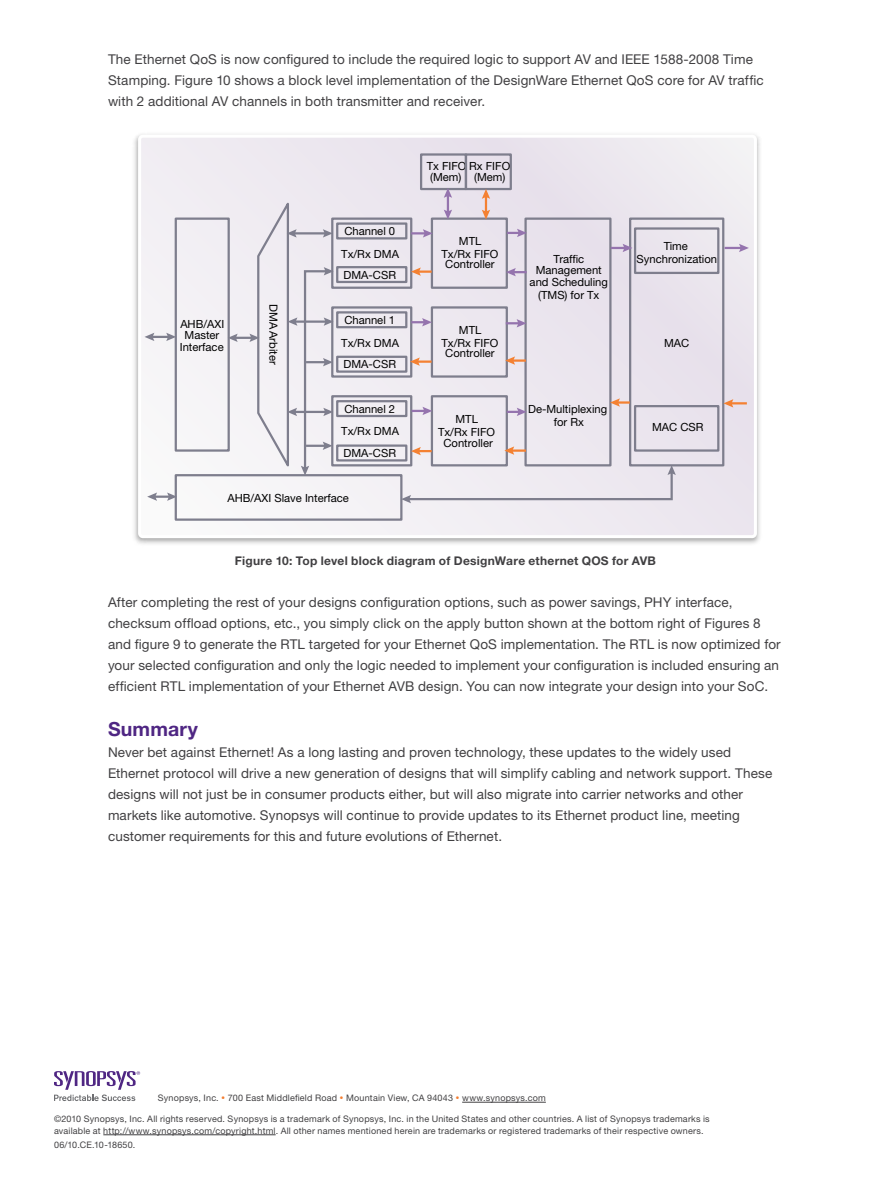
<style>
.page{position:relative;width:891px;height:1188px;background:#fff}
.page>*{position:absolute;margin:0;border:0;box-sizing:border-box;transform-origin:0 0}
.t1{font:700 19.5px "Helvetica Neue LT Std";letter-spacing:.01em;color:#4f2683}
.t2{font:13.5px/21px "Helvetica Neue LT Std";letter-spacing:.01em;color:#414042}
.t3{font:700 12px "Helvetica Neue LT Std";letter-spacing:.02em;color:#414042}
.t4{font:11.25px/12.8px "Helvetica Neue";color:#000;text-align:center}
.t5{font:9px/12px "Helvetica Neue LT Std";letter-spacing:.02em;color:#414042}
.s1{color:#f47d30}
</style>
<div class="page">
<svg style="left:54px;top:1071px;width:86px;height:30px"></svg>
<hr style="left:462px;top:1102px;width:84px;height:1px;background:#414042">
<hr style="left:103px;top:1135px;width:173px;height:1px;background:#414042">
<img style="left:134px;top:134px;width:626px;height:410px">
<svg style="left:142px;top:139px;width:611px;height:395px"></svg>
<div style="left:138px;top:135px;width:619px;height:403px;border:3px solid #fff;border-radius:3px"></div>
<div style="left:175px;top:218px;width:55px;height:234px;border:2px solid #7e7e8d"></div>
<div style="left:175px;top:474px;width:228px;height:47px;border:2px solid #7e7e8d"></div>
<div style="left:331px;top:218px;width:81px;height:71px;border:2px solid #7e7e8d"></div>
<div style="left:331px;top:395px;width:81px;height:71px;border:2px solid #7e7e8d"></div>
<div style="left:331px;top:306px;width:81px;height:72px;border:2px solid #7e7e8d"></div>
<div style="left:431px;top:218px;width:77px;height:71px;border:2px solid #7e7e8d"></div>
<div style="left:431px;top:395px;width:77px;height:71px;border:2px solid #7e7e8d"></div>
<div style="left:431px;top:306px;width:77px;height:72px;border:2px solid #7e7e8d"></div>
<div style="left:524px;top:218px;width:88px;height:248px;border:2px solid #7e7e8d"></div>
<div style="left:629px;top:218px;width:95px;height:248px;border:2px solid #7e7e8d"></div>
<div style="left:336px;top:222px;width:71px;height:18px;border:2px solid #7e7e8d"></div>
<div style="left:336px;top:311px;width:71px;height:17px;border:2px solid #7e7e8d"></div>
<div style="left:336px;top:400px;width:71px;height:17px;border:2px solid #7e7e8d"></div>
<div style="left:336px;top:266px;width:71px;height:17px;border:2px solid #7e7e8d"></div>
<div style="left:336px;top:356px;width:71px;height:17px;border:2px solid #7e7e8d"></div>
<div style="left:336px;top:444px;width:71px;height:18px;border:2px solid #7e7e8d"></div>
<div style="left:634px;top:227px;width:85px;height:47px;border:2px solid #7e7e8d"></div>
<div style="left:634px;top:405px;width:85px;height:47px;border:2px solid #7e7e8d"></div>
<div style="left:420px;top:153px;width:47px;height:37px;border:2px solid #7e7e8d"></div>
<div style="left:465px;top:153px;width:47px;height:37px;border:2px solid #7e7e8d"></div>
<svg style="left:145px;top:333px;width:31px;height:8px"></svg>
<svg style="left:147px;top:493px;width:30px;height:8px"></svg>
<svg style="left:228px;top:201px;width:106px;height:275px"></svg>
<svg style="left:401px;top:465px;width:275px;height:38px;background:#e3dfe6"></svg>
<svg style="left:444px;top:188px;width:8px;height:32px"></svg>
<svg style="left:725px;top:244px;width:24px;height:8px"></svg>
<svg style="left:611px;top:244px;width:21px;height:8px"></svg>
<svg style="left:507px;top:229px;width:20px;height:8px"></svg>
<svg style="left:506px;top:319px;width:21px;height:8px"></svg>
<svg style="left:507px;top:408px;width:20px;height:8px"></svg>
<svg style="left:412px;top:407px;width:20px;height:8px"></svg>
<svg style="left:411px;top:318px;width:21px;height:8px"></svg>
<hr style="left:411px;top:232px;width:15px;height:3px;background:#9574ae">
<svg style="left:423px;top:229px;width:10px;height:9px"></svg>
<svg style="left:482px;top:189px;width:8px;height:31px"></svg>
<svg style="left:723px;top:399px;width:24px;height:9px"></svg>
<hr style="left:512px;top:359px;width:14px;height:3px;background:#f48132">
<svg style="left:505px;top:356px;width:10px;height:9px"></svg>
<svg style="left:610px;top:398px;width:20px;height:9px"></svg>
<svg style="left:410px;top:357px;width:22px;height:9px"></svg>
<svg style="left:411px;top:267px;width:21px;height:9px"></svg>
<svg style="left:411px;top:447px;width:21px;height:8px"></svg>
<svg style="left:506px;top:268px;width:21px;height:8px"></svg>
<hr style="left:511px;top:449px;width:15px;height:3px;background:#f48132">
<svg style="left:504px;top:446px;width:10px;height:9px"></svg>
<p class="t2" style="left:108px;top:48px;width:657px">The Ethernet QoS is now configured to include the required logic to support AV and IEEE 1588-2008 Time<br>Stamping. Figure 10 shows a block level implementation of the DesignWare Ethernet QoS core for AV traffic with 2 additional AV channels in both transmitter and receiver.</p>
<p class="t4" style="left:344px;top:224px;width:52px">Channel 0</p>
<p class="t4" style="left:341px;top:247px;width:59px">Tx/Rx DMA</p>
<p class="t4" style="left:180px;top:318px;width:46px;line-height:11.6px">AHB/AXI<br>Master<br>Interface</p>
<p class="t4" style="left:280px;top:304px;width:62px;rotate:90deg">DMA Arbiter</p>
<p class="t4" style="left:344px;top:268px;width:54px">DMA-CSR</p>
<p class="t4" style="left:344px;top:313px;width:52px">Channel 1</p>
<p class="t4" style="left:341px;top:336px;width:59px">Tx/Rx DMA</p>
<p class="t4" style="left:344px;top:358px;width:54px">DMA-CSR</p>
<p class="t4" style="left:344px;top:402px;width:52px">Channel 2</p>
<p class="t4" style="left:341px;top:425px;width:59px">Tx/Rx DMA</p>
<p class="t4" style="left:344px;top:446px;width:54px">DMA-CSR</p>
<p class="t4" style="left:227px;top:491px;width:123px">AHB/AXI Slave Interface</p>
<p class="t4" style="left:430px;top:160px;width:82px;line-height:10.6px;text-align:left;text-indent:-3px">Tx FIFO Rx FIFO (Mem)</p>
<p class="t4" style="left:474px;top:170px;width:33px">(Mem)</p>
<p class="t4" style="left:441px;top:234px;width:59px">MTL<br>Tx/Rx FIFO</p>
<p class="t4" style="left:445px;top:258px;width:51px">Controller</p>
<p class="t4" style="left:441px;top:323px;width:59px">MTL<br>Tx/Rx FIFO</p>
<p class="t4" style="left:445px;top:347px;width:51px">Controller</p>
<p class="t4" style="left:438px;top:412px;width:59px">MTL<br>Tx/Rx FIFO</p>
<p class="t4" style="left:443px;top:436px;width:51px">Controller</p>
<p class="t4" style="left:530px;top:253px;width:80px;line-height:11.4px">Traffic<br>Management and Scheduling</p>
<p class="t4" style="left:538px;top:288px;width:63px">(TMS) for Tx</p>
<p class="t4" style="left:528px;top:403px;width:81px">De-Multiplexing for Rx</p>
<p class="t4" style="left:637px;top:240px;width:82px">Time<br>Synchronization</p>
<p class="t4" style="left:664px;top:336px;width:27px">MAC</p>
<p class="t4" style="left:652px;top:421px;width:53px">MAC CSR</p>
<p class="t3" style="left:235px;top:553px;width:423px">Figure 10: Top level block diagram of DesignWare ethernet QOS for AVB</p>
<p class="t2" style="left:108px;top:591px;width:674px">After completing the rest of your designs configuration options, such as power savings, PHY interface, checksum offload options, etc., you simply click on the apply button shown at the bottom right of Figures 8 and figure 9 to generate the RTL targeted for your Ethernet QoS implementation. The RTL is now optimized for your selected configuration and only the logic needed to implement your configuration is included ensuring an efficient RTL implementation of your Ethernet AVB design. You can now integrate your design into your SoC.</p>
<h1 class="t1" style="left:108px;top:717px;width:91px">Summary</h1>
<p class="t2" style="left:108px;top:741px;width:666px">Never bet against Ethernet! As a long lasting and proven technology, these updates to the widely used Ethernet protocol will drive a new generation of designs that will simplify cabling and network support. These designs will not just be in consumer products either, but will also migrate into carrier networks and other markets like automotive. Synopsys will continue to provide updates to its Ethernet product line, meeting customer requirements for this and future evolutions of Ethernet.</p>
<p class="t5" style="left:158px;top:1092px;width:390px">Synopsys, Inc. <span class="s1">•</span> 700 East Middlefield Road <span class="s1">•</span> Mountain View, CA 94043 <span class="s1">•</span> www.synopsys.com</p>
<p class="t5" style="left:54px;top:1113px;width:657px">©2010 Synopsys, Inc. All rights reserved. Synopsys is a trademark of Synopsys, Inc. in the United States and other countries. A list of Synopsys trademarks is available at http://www.synopsys.com/copyright.html. All other names mentioned herein are trademarks or registered trademarks of their respective owners.</p>
<p class="t5" style="left:54px;top:1138px;width:83px">06/10.CE.10-18650.</p>
</div>
